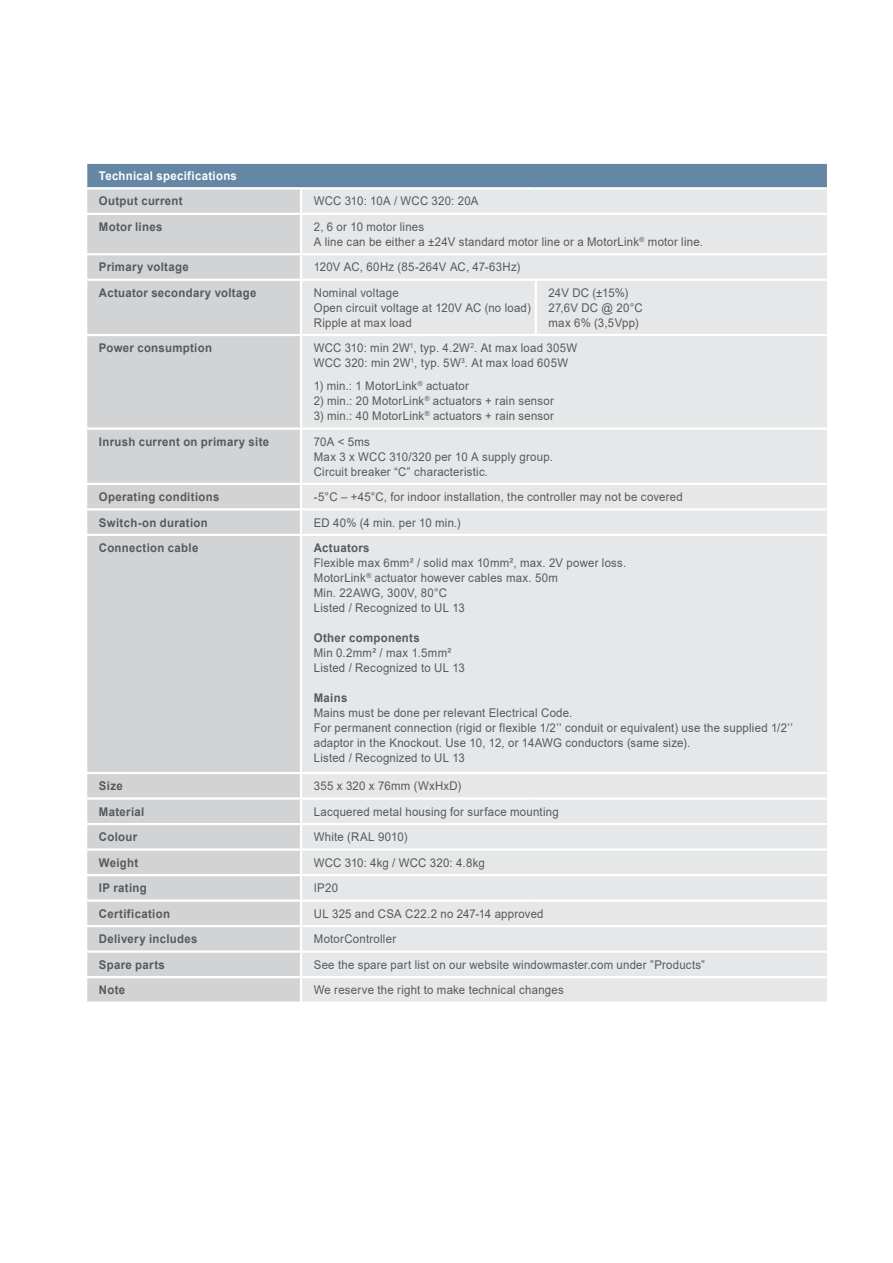
<style>
.page{position:relative;width:893px;height:1263px;background:#fff}
.page>*{position:absolute;margin:0;border:0;box-sizing:border-box;transform-origin:0 0}
.t1{font:12px/15px "Arial";letter-spacing:.02em;color:#58595b;scale:.95 1}
.t2{font:700 12px "Arial";letter-spacing:.03em;color:#58595b;scale:.95 1}
.t3{font:700 12px "Arial";letter-spacing:.025em;color:#fff;scale:.95 1}
</style>
<div class="page">
<div style="left:86px;top:163px;width:742px;height:25px;background:#6487a5"></div>
<div style="left:87px;top:189px;width:213px;height:812px;background:#d1d3d4"></div>
<div style="left:302px;top:189px;width:525px;height:812px;background:#e6e7e8"></div>
<hr style="left:85px;top:187px;width:216px;height:2px;background:#fff">
<hr style="left:301px;top:187px;width:235px;height:2px;background:#fff">
<hr style="left:536px;top:187px;width:293px;height:2px;background:#fff">
<hr style="left:85px;top:213px;width:216px;height:2px;background:#fff">
<hr style="left:301px;top:213px;width:235px;height:2px;background:#fff">
<hr style="left:536px;top:213px;width:293px;height:2px;background:#fff">
<hr style="left:85px;top:253px;width:216px;height:2px;background:#fff">
<hr style="left:301px;top:253px;width:235px;height:2px;background:#fff">
<hr style="left:536px;top:253px;width:293px;height:2px;background:#fff">
<hr style="left:85px;top:279px;width:216px;height:2px;background:#fff">
<hr style="left:301px;top:279px;width:235px;height:2px;background:#fff">
<hr style="left:536px;top:279px;width:293px;height:2px;background:#fff">
<hr style="left:535px;top:281px;width:2px;height:53px;background:#fff">
<hr style="left:85px;top:334px;width:216px;height:2px;background:#fff">
<hr style="left:301px;top:334px;width:235px;height:2px;background:#fff">
<hr style="left:536px;top:334px;width:293px;height:2px;background:#fff">
<hr style="left:85px;top:427px;width:216px;height:3px;background:#fff">
<hr style="left:301px;top:427px;width:235px;height:3px;background:#fff">
<hr style="left:536px;top:427px;width:293px;height:3px;background:#fff">
<hr style="left:85px;top:483px;width:216px;height:2px;background:#fff">
<hr style="left:301px;top:483px;width:235px;height:2px;background:#fff">
<hr style="left:536px;top:483px;width:293px;height:2px;background:#fff">
<hr style="left:85px;top:508px;width:216px;height:2px;background:#fff">
<hr style="left:301px;top:508px;width:235px;height:2px;background:#fff">
<hr style="left:536px;top:508px;width:293px;height:2px;background:#fff">
<hr style="left:85px;top:534px;width:216px;height:2px;background:#fff">
<hr style="left:301px;top:534px;width:235px;height:2px;background:#fff">
<hr style="left:536px;top:534px;width:293px;height:2px;background:#fff">
<hr style="left:85px;top:772px;width:216px;height:2px;background:#fff">
<hr style="left:301px;top:772px;width:235px;height:2px;background:#fff">
<hr style="left:536px;top:772px;width:293px;height:2px;background:#fff">
<hr style="left:85px;top:950px;width:216px;height:3px;background:#fff">
<hr style="left:301px;top:950px;width:235px;height:3px;background:#fff">
<hr style="left:536px;top:950px;width:293px;height:3px;background:#fff">
<hr style="left:85px;top:976px;width:216px;height:2px;background:#fff">
<hr style="left:301px;top:976px;width:235px;height:2px;background:#fff">
<hr style="left:536px;top:976px;width:293px;height:2px;background:#fff">
<hr style="left:85px;top:797px;width:216px;height:3px;background:#fff">
<hr style="left:85px;top:823px;width:216px;height:2px;background:#fff">
<hr style="left:85px;top:848px;width:216px;height:3px;background:#fff">
<hr style="left:85px;top:874px;width:216px;height:2px;background:#fff">
<hr style="left:85px;top:899px;width:216px;height:3px;background:#fff">
<hr style="left:85px;top:925px;width:216px;height:2px;background:#fff">
<hr style="left:301px;top:797px;width:235px;height:3px;background:#fff">
<hr style="left:536px;top:797px;width:293px;height:3px;background:#fff">
<hr style="left:301px;top:823px;width:235px;height:2px;background:#fff">
<hr style="left:536px;top:823px;width:293px;height:2px;background:#fff">
<hr style="left:301px;top:848px;width:235px;height:3px;background:#fff">
<hr style="left:536px;top:848px;width:293px;height:3px;background:#fff">
<hr style="left:301px;top:874px;width:235px;height:2px;background:#fff">
<hr style="left:536px;top:874px;width:293px;height:2px;background:#fff">
<hr style="left:301px;top:899px;width:235px;height:3px;background:#fff">
<hr style="left:536px;top:899px;width:293px;height:3px;background:#fff">
<hr style="left:301px;top:925px;width:235px;height:2px;background:#fff">
<hr style="left:536px;top:925px;width:293px;height:2px;background:#fff">
<hr style="left:85px;top:164px;width:2px;height:23px;background:#fff">
<hr style="left:85px;top:162px;width:216px;height:2px;background:#fff">
<hr style="left:301px;top:162px;width:235px;height:2px;background:#fff">
<hr style="left:536px;top:162px;width:293px;height:2px;background:#fff">
<hr style="left:827px;top:164px;width:2px;height:23px;background:#fff">
<p class="t3" style="left:99px;top:167px;width:147px">Technical specifications</p>
<p class="t2" style="left:99px;top:193px;width:90px">Output current</p>
<p class="t1" style="left:314px;top:194px;width:175px">WCC 310: 10A / WCC 320: 20A</p>
<p class="t2" style="left:99px;top:218px;width:68px">Motor lines</p>
<p class="t1" style="left:314px;top:219px;width:411px">2, 6 or 10 motor lines<br>A line can be either a ±24V standard motor line or a MotorLink<sup>®</sup> motor line.</p>
<p class="t2" style="left:99px;top:259px;width:96px">Primary voltage</p>
<p class="t1" style="left:314px;top:260px;width:219px">120V AC, 60Hz (85-264V AC, 47-63Hz)</p>
<p class="t2" style="left:99px;top:284px;width:167px">Actuator secondary voltage</p>
<p class="t1" style="left:314px;top:285px;width:230px">Nominal voltage<br>Open circuit voltage at 120V AC (no load)<br>Ripple at max load</p>
<p class="t1" style="left:548px;top:285px;width:101px">24V DC (±15%)<br>27,6V DC @ 20°C max 6% (3,5Vpp)</p>
<p class="t2" style="left:99px;top:340px;width:121px">Power consumption</p>
<p class="t1" style="left:314px;top:340px;width:279px">WCC 310: min 2W<sup>1</sup>, typ. 4.2W<sup>2</sup>. At max load 305W<br>WCC 320: min 2W<sup>1</sup>, typ. 5W<sup>3</sup>. At max load 605W</p>
<p class="t1" style="left:314px;top:378px;width:165px">1) min.: 1 MotorLink<sup>®</sup> actuator</p>
<p class="t1" style="left:314px;top:393px;width:254px">2) min.: 20 MotorLink<sup>®</sup> actuators + rain sensor</p>
<p class="t1" style="left:314px;top:408px;width:254px">3) min.: 40 MotorLink<sup>®</sup> actuators + rain sensor</p>
<p class="t2" style="left:99px;top:433px;width:181px">Inrush current on primary site</p>
<p class="t1" style="left:314px;top:434px;width:253px">70A &lt; 5ms<br>Max 3 x WCC 310/320 per 10 A supply group.<br>Circuit breaker “C” characteristic.</p>
<p class="t2" style="left:99px;top:488px;width:128px">Operating conditions</p>
<p class="t1" style="left:314px;top:489px;width:390px">-5°C – +45°C, for indoor installation, the controller may not be covered</p>
<p class="t2" style="left:99px;top:514px;width:116px">Switch-on duration</p>
<p class="t1" style="left:314px;top:515px;width:156px">ED 40% (4 min. per 10 min.)</p>
<p class="t2" style="left:99px;top:539px;width:106px">Connection cable</p>
<p class="t2" style="left:314px;top:539px;width:60px">Actuators</p>
<p class="t1" style="left:314px;top:555px;width:330px">Flexible max 6mm² / solid max 10mm², max. 2V power loss.<br>MotorLink<sup>®</sup> actuator however cables max. 50m<br>Min. 22AWG, 300V, 80°C<br>Listed / Recognized to UL 13</p>
<p class="t2" style="left:314px;top:629px;width:113px">Other components</p>
<p class="t1" style="left:314px;top:645px;width:161px">Min 0.2mm² / max 1.5mm²<br>Listed / Recognized to UL 13</p>
<p class="t2" style="left:314px;top:689px;width:37px">Mains</p>
<p class="t1" style="left:314px;top:705px;width:506px">Mains must be done per relevant Electrical Code.<br>For permanent connection (rigid or flexible 1/2’’ conduit or equivalent) use the supplied 1/2’’ adaptor in the Knockout. Use 10, 12, or 14AWG conductors (same size).<br>Listed / Recognized to UL 13</p>
<p class="t2" style="left:99px;top:777px;width:27px">Size</p>
<p class="t1" style="left:314px;top:778px;width:157px">355 x 320 x 76mm (WxHxD)</p>
<p class="t2" style="left:99px;top:803px;width:49px">Material</p>
<p class="t1" style="left:314px;top:804px;width:259px">Lacquered metal housing for surface mounting</p>
<p class="t2" style="left:99px;top:828px;width:42px">Colour</p>
<p class="t1" style="left:314px;top:829px;width:100px">White (RAL 9010)</p>
<p class="t2" style="left:99px;top:854px;width:43px">Weight</p>
<p class="t1" style="left:314px;top:855px;width:181px">WCC 310: 4kg / WCC 320: 4.8kg</p>
<p class="t2" style="left:99px;top:879px;width:52px">IP rating</p>
<p class="t1" style="left:314px;top:880px;width:27px">IP20</p>
<p class="t2" style="left:99px;top:905px;width:76px">Certification</p>
<p class="t1" style="left:314px;top:906px;width:243px">UL 325 and CSA C22.2 no 247-14 approved</p>
<p class="t2" style="left:99px;top:930px;width:105px">Delivery includes</p>
<p class="t1" style="left:314px;top:931px;width:88px">MotorController</p>
<p class="t2" style="left:99px;top:956px;width:71px">Spare parts</p>
<p class="t1" style="left:314px;top:957px;width:413px">See the spare part list on our website windowmaster.com under ”Products”</p>
<p class="t2" style="left:99px;top:981px;width:29px">Note</p>
<p class="t1" style="left:314px;top:982px;width:265px">We reserve the right to make technical changes</p>
</div>
